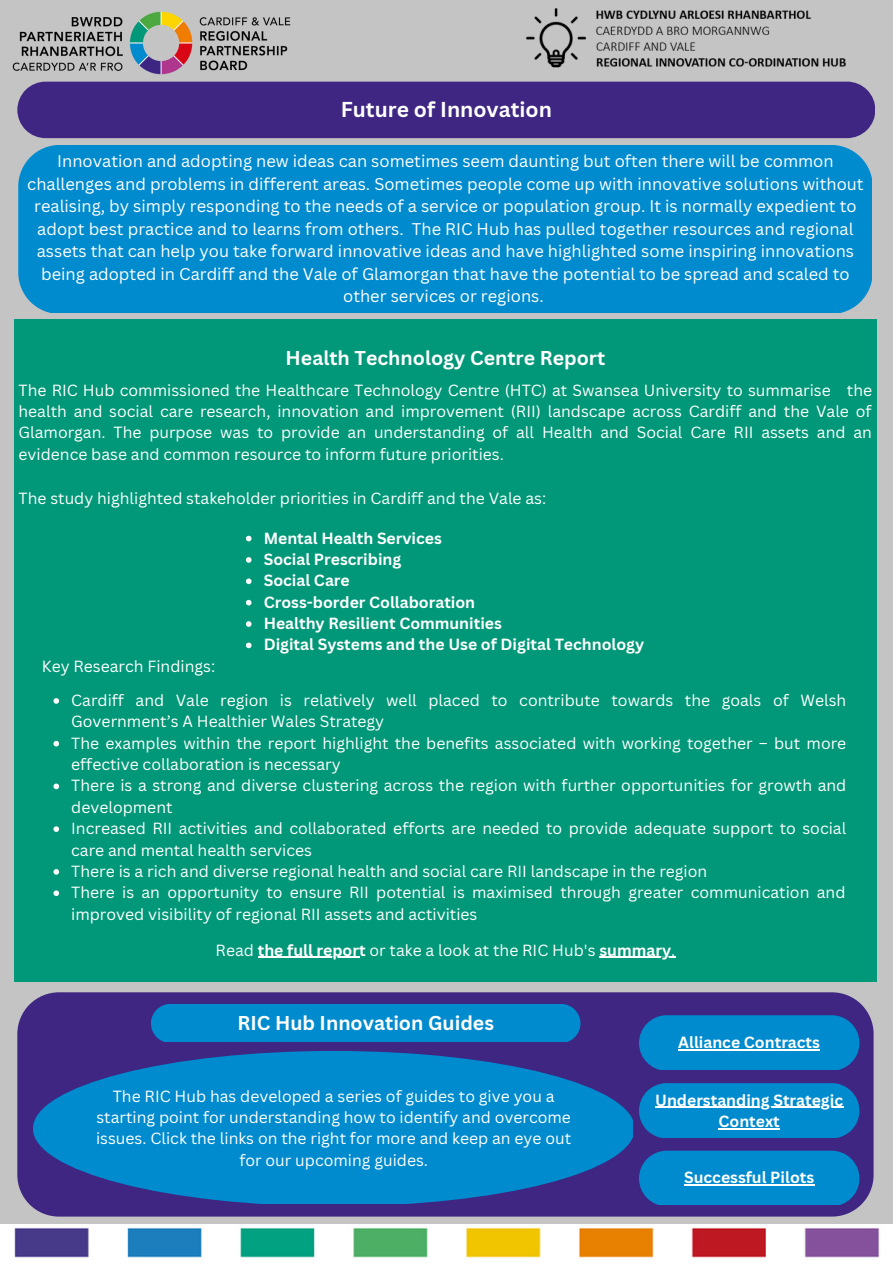
<style>
.page{position:relative;width:893px;height:1264px;background:#fff}
.page>*{position:absolute;margin:0;border:0;box-sizing:border-box;transform-origin:0 0}
.t1{font:700 21px "Canva Sans";color:#fff}
.t2{font:700 19.5px "Canva Sans";color:#fff}
.t3{font:16.5px/22.5px "Canva Sans";color:#fff;text-align:center}
.t4{font:15.75px/21.3px "Canva Sans";color:#fff;text-align:justify}
.t5{font:700 15.75px/21.3px "Canva Sans";color:#fff;text-align:center}
.s1{font-weight:700}
</style>
<div class="page">
<div style="left:0;top:0;width:892px;height:1262px;background:#c4c4c4"></div>
<div style="left:17px;top:82px;width:858px;height:56px;background:#3e2682"></div>
<div style="left:14px;top:319px;width:862px;height:662px;background:#009878"></div>
<hr style="left:258px;top:956px;width:101px;height:2px;background:#fff">
<hr style="left:599px;top:956px;width:72px;height:2px;background:#fff">
<svg style="left:17px;top:992px;width:856px;height:224px;fill:#3e2682"></svg>
<svg style="left:33px;top:1050px;width:600px;height:153px;fill:#008bce"></svg>
<div style="left:639px;top:1015px;width:220px;height:54px;background:#008bce;border-radius:28px"></div>
<hr style="left:678px;top:1048px;width:142px;height:2px;background:#fff">
<svg style="left:639px;top:1083px;width:220px;height:54px"></svg>
<hr style="left:655px;top:1106px;width:188px;height:1px;background:#fff">
<hr style="left:718px;top:1128px;width:61px;height:1px;background:#fff">
<div style="left:639px;top:1150px;width:220px;height:54px;background:#008bce;border-radius:28px"></div>
<hr style="left:684px;top:1184px;width:130px;height:1px;background:#fff">
<img style="left:0;top:1224px;width:892px;height:38px">
<div style="left:151px;top:1003px;width:429px;height:38px;background:#008bce;border-radius:20px"></div>
<div style="left:18px;top:145px;width:853px;height:167px;background:#008bce"></div>
<svg style="left:246px;top:535px;width:5px;height:6px"></svg>
<svg style="left:246px;top:557px;width:5px;height:5px"></svg>
<svg style="left:246px;top:578px;width:5px;height:6px"></svg>
<svg style="left:246px;top:600px;width:5px;height:5px"></svg>
<svg style="left:246px;top:621px;width:5px;height:6px"></svg>
<svg style="left:246px;top:642px;width:5px;height:6px"></svg>
<svg style="left:53px;top:698px;width:6px;height:5px"></svg>
<svg style="left:53px;top:740px;width:6px;height:6px"></svg>
<svg style="left:53px;top:783px;width:6px;height:6px"></svg>
<svg style="left:53px;top:826px;width:6px;height:6px"></svg>
<svg style="left:53px;top:869px;width:6px;height:5px"></svg>
<svg style="left:53px;top:890px;width:6px;height:6px"></svg>
<img style="left:12px;top:11px;width:279px;height:64px">
<img style="left:526px;top:9px;width:320px;height:59px">
<h1 class="t1" style="left:341px;top:94px;width:213px">Future of Innovation</h1>
<p class="t3" style="left:27px;top:150px;width:837px">Innovation and adopting new ideas can sometimes seem daunting but often there will be common challenges and problems in different areas. Sometimes people come up with innovative solutions without realising, by simply responding to the needs of a service or population group. It is normally expedient to adopt best practice and to learns from others. The RIC Hub has pulled together resources and regional assets that can help you take forward innovative ideas and have highlighted some inspiring innovations being adopted in Cardiff and the Vale of Glamorgan that have the potential to be spread and scaled to other services or regions.</p>
<p class="t2" style="left:285px;top:344px;width:321px">Health Technology Centre Report</p>
<p class="t4" style="left:19px;top:379px;width:855px">The RIC Hub commissioned the Healthcare Technology Centre (HTC) at Swansea University to summarise the health and social care research, innovation and improvement (RII) landscape across Cardiff and the Vale of Glamorgan. The purpose was to provide an understanding of all Health and Social Care RII assets and an evidence base and common resource to inform future priorities.</p>
<p class="t4" style="left:19px;top:487px;width:529px">The study highlighted stakeholder priorities in Cardiff and the Vale as:</p>
<p class="t5" style="left:264px;top:527px;width:382px;text-align:left">Mental Health Services<br>Social Prescribing<br>Social Care<br>Cross-border Collaboration<br>Healthy Resilient Communities<br>Digital Systems and the Use of Digital Technology</p>
<p class="t4" style="left:71px;top:689px;width:776px;text-align:left">Cardiff and Vale region is relatively well placed to contribute towards the goals of Welsh Government’s A Healthier Wales Strategy<br>The examples within the report highlight the benefits associated with working together – but more effective collaboration is necessary<br>There is a strong and diverse clustering across the region with further opportunities for growth and development<br>Increased RII activities and collaborated efforts are needed to provide adequate support to social care and mental health services<br>There is a rich and diverse regional health and social care RII landscape in the region<br>There is an opportunity to ensure RII potential is maximised through greater communication and improved visibility of regional RII assets and activities</p>
<p class="t4" style="left:42px;top:655px;width:175px">Key Research Findings:</p>
<p class="t4" style="left:215px;top:939px;width:461px">Read <span class="s1">the full report</span> or take a look at the RIC Hub's <span class="s1">summary</span>.</p>
<p class="t2" style="left:237px;top:1008px;width:258px">RIC Hub Innovation Guides</p>
<p class="t4" style="left:96px;top:1084px;width:476px;text-align:center">The RIC Hub has developed a series of guides to give you a starting point for understanding how to identify and overcome issues. Click the links on the right for more and keep an eye out for our upcoming guides.</p>
<p class="t5" style="left:678px;top:1031px;width:143px">Alliance Contracts</p>
<p class="t5" style="left:655px;top:1088px;width:189px">Understanding Strategic<br>Context</p>
<p class="t5" style="left:684px;top:1166px;width:132px">Successful Pilots</p>
</div>
